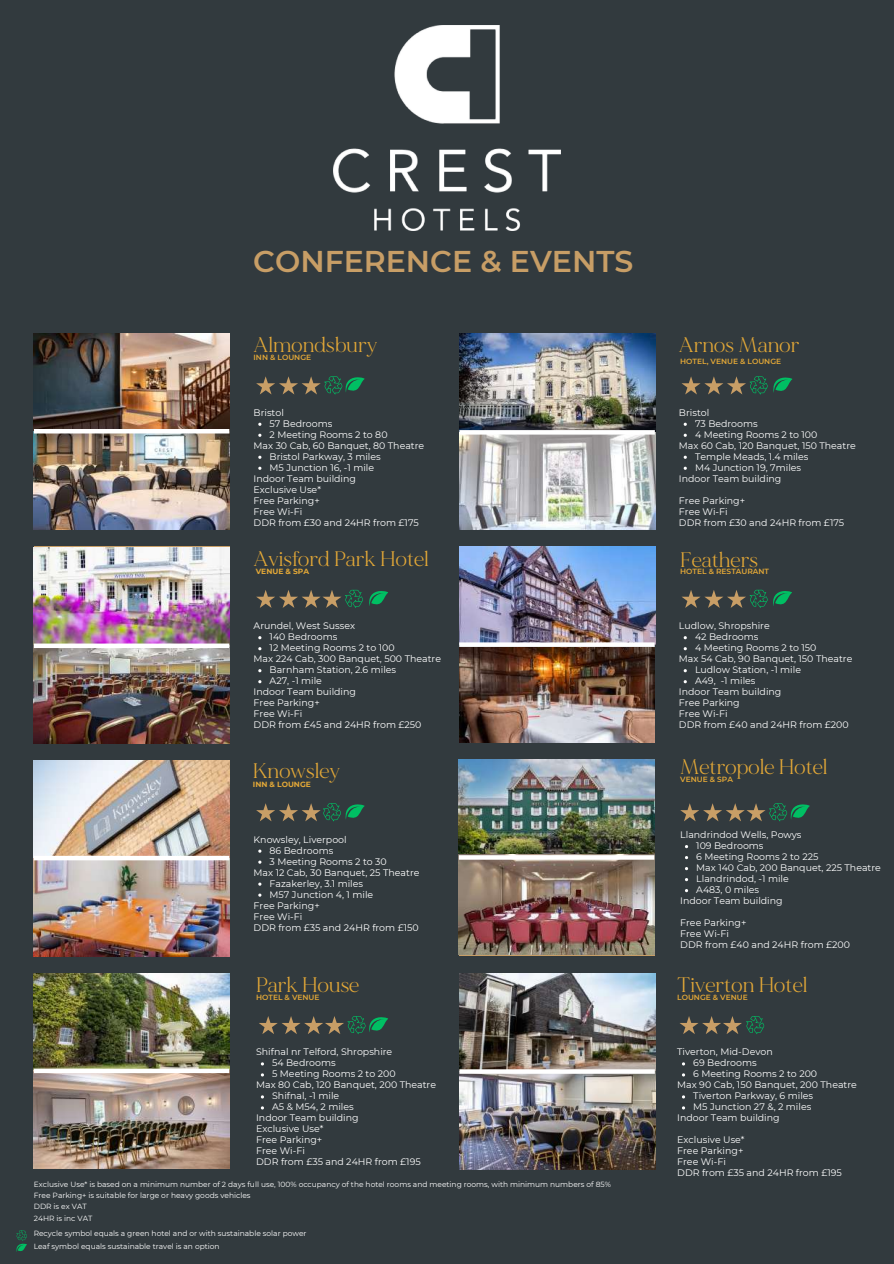
<style>
.page{position:relative;width:894px;height:1264px;background:#fff}
.page>*{position:absolute;margin:0;border:0;box-sizing:border-box;transform-origin:0 0}
.t1{font:600 30px "Montserrat";color:#c89e66}
.t2{font:21px "MADE Mirage";color:#e3a837}
.t3{font:9.45px/10.9px "Montserrat";color:#fff}
.t4{font:7.5px/11.2px "Montserrat";color:#fff}
.t5{font:600 7.5px "Montserrat";color:#e3a837}
.t6{font:700 7.5px "Montserrat";color:#e3a837}
</style>
<div class="page">
<div style="left:0;top:0;width:893px;height:1263px;background:#323a3e"></div>
<svg style="left:681px;top:376px;width:86px;height:18px"></svg>
<svg style="left:256px;top:589px;width:107px;height:19px"></svg>
<img style="left:459px;top:547px;width:196px;height:97px">
<div style="left:459px;top:642px;width:195px;height:5px;background:#fff"></div>
<img style="left:458px;top:759px;width:196px;height:95px">
<img style="left:458px;top:854px;width:196px;height:100px">
<svg style="left:458px;top:855px;width:196px;height:4px"></svg>
<img style="left:459px;top:973px;width:196px;height:196px">
<svg style="left:459px;top:1069px;width:195px;height:4px"></svg>
<img style="left:34px;top:973px;width:196px;height:195px">
<div style="left:34px;top:1068px;width:195px;height:5px;background:#fff"></div>
<img style="left:34px;top:760px;width:196px;height:196px">
<div style="left:34px;top:855px;width:195px;height:5px;background:#fff"></div>
<img style="left:34px;top:548px;width:196px;height:195px">
<div style="left:34px;top:643px;width:195px;height:5px;background:#fff"></div>
<img style="left:34px;top:333px;width:196px;height:196px">
<hr style="left:34px;top:429px;width:195px;height:4px;background:#fff">
<img style="left:459px;top:333px;width:196px;height:197px">
<svg style="left:459px;top:430px;width:195px;height:4px"></svg>
<img style="left:333px;top:25px;width:227px;height:205px">
<svg style="left:773px;top:377px;width:19px;height:16px"></svg>
<svg style="left:681px;top:589px;width:110px;height:19px"></svg>
<svg style="left:680px;top:803px;width:129px;height:18px"></svg>
<svg style="left:259px;top:1016px;width:129px;height:18px"></svg>
<svg style="left:369px;top:591px;width:19px;height:15px"></svg>
<svg style="left:16px;top:1230px;width:10px;height:22px"></svg>
<svg style="left:256px;top:376px;width:108px;height:18px"></svg>
<svg style="left:256px;top:803px;width:108px;height:18px"></svg>
<svg style="left:680px;top:1016px;width:83px;height:18px"></svg>
<img style="left:459px;top:647px;width:195px;height:95px">
<h1 class="t1" style="left:253px;top:243px;width:381px">CONFERENCE &amp; EVENTS</h1>
<h2 class="t2" style="left:253px;top:332px;width:125px">Almondsbury</h2>
<p class="t5" style="left:253px;top:352px;width:59px">INN &amp; LOUNGE</p>
<h2 class="t2" style="left:678px;top:332px;width:122px">Arnos Manor</h2>
<p class="t5" style="left:680px;top:357px;width:102px">HOTEL, VENUE &amp; LOUNGE</p>
<p class="t3" style="left:253px;top:407px;width:32px">Bristol</p>
<p class="t3" style="left:269px;top:418px;width:64px">57 Bedrooms</p>
<p class="t3" style="left:269px;top:429px;width:119px">2 Meeting Rooms 2 to 80</p>
<p class="t3" style="left:253px;top:440px;width:172px">Max 30 Cab, 60 Banquet, 80 Theatre</p>
<p class="t3" style="left:269px;top:451px;width:113px">Bristol Parkway, 3 miles</p>
<p class="t3" style="left:269px;top:462px;width:106px">M5 Junction 16, -1 mile</p>
<p class="t3" style="left:253px;top:473px;width:104px">Indoor Team building</p>
<p class="t3" style="left:253px;top:484px;width:69px">Exclusive Use*</p>
<p class="t3" style="left:253px;top:495px;width:68px">Free Parking+</p>
<p class="t3" style="left:253px;top:506px;width:50px">Free Wi-Fi</p>
<p class="t3" style="left:253px;top:517px;width:167px">DDR from £30 and 24HR from £175</p>
<p class="t3" style="left:678px;top:407px;width:32px">Bristol</p>
<p class="t3" style="left:694px;top:418px;width:64px">73 Bedrooms</p>
<p class="t3" style="left:694px;top:429px;width:124px">4 Meeting Rooms 2 to 100</p>
<p class="t3" style="left:678px;top:440px;width:178px">Max 60 Cab, 120 Banquet, 150 Theatre</p>
<p class="t3" style="left:694px;top:451px;width:115px">Temple Meads, 1.4 miles</p>
<p class="t3" style="left:694px;top:462px;width:108px">M4 Junction 19, 7miles</p>
<p class="t3" style="left:678px;top:473px;width:104px">Indoor Team building</p>
<p class="t3" style="left:678px;top:495px;width:167px">Free Parking+<br>Free Wi-Fi<br>DDR from £30 and 24HR from £175</p>
<h2 class="t2" style="left:253px;top:546px;width:177px">Avisford Park Hotel</h2>
<p class="t6" style="left:256px;top:567px;width:55px">VENUE &amp; SPA</p>
<h2 class="t2" style="left:680px;top:547px;width:79px">Feathers</h2>
<p class="t5" style="left:680px;top:567px;width:90px">HOTEL &amp; RESTAURANT</p>
<p class="t3" style="left:253px;top:620px;width:103px">Arundel, West Sussex</p>
<p class="t3" style="left:269px;top:631px;width:69px">140 Bedrooms</p>
<p class="t3" style="left:269px;top:642px;width:126px">12 Meeting Rooms 2 to 100</p>
<p class="t3" style="left:253px;top:653px;width:189px">Max 224 Cab, 300 Banquet, 500 Theatre</p>
<p class="t3" style="left:269px;top:664px;width:128px">Barnham Station, 2.6 miles</p>
<p class="t3" style="left:269px;top:675px;width:54px">A27, -1 mile</p>
<p class="t3" style="left:253px;top:686px;width:104px">Indoor Team building</p>
<p class="t3" style="left:253px;top:697px;width:68px">Free Parking+</p>
<p class="t3" style="left:253px;top:708px;width:50px">Free Wi-Fi</p>
<p class="t3" style="left:253px;top:719px;width:169px">DDR from £45 and 24HR from £250</p>
<p class="t3" style="left:678px;top:620px;width:92px">Ludlow, Shropshire</p>
<p class="t3" style="left:694px;top:631px;width:65px">42 Bedrooms</p>
<p class="t3" style="left:694px;top:642px;width:123px">4 Meeting Rooms 2 to 150</p>
<p class="t3" style="left:678px;top:653px;width:175px">Max 54 Cab, 90 Banquet, 150 Theatre</p>
<p class="t3" style="left:694px;top:664px;width:108px">Ludlow Station, -1 mile</p>
<p class="t3" style="left:694px;top:675px;width:62px">A49, -1 miles</p>
<p class="t3" style="left:678px;top:686px;width:104px">Indoor Team building</p>
<p class="t3" style="left:678px;top:697px;width:62px">Free Parking</p>
<p class="t3" style="left:678px;top:708px;width:50px">Free Wi-Fi</p>
<p class="t3" style="left:678px;top:719px;width:171px">DDR from £40 and 24HR from £200</p>
<h2 class="t2" style="left:253px;top:758px;width:89px">Knowsley</h2>
<p class="t6" style="left:253px;top:779px;width:59px">INN &amp; LOUNGE</p>
<h2 class="t2" style="left:680px;top:754px;width:149px">Metropole Hotel</h2>
<p class="t5" style="left:680px;top:775px;width:54px">VENUE &amp; SPA</p>
<p class="t3" style="left:253px;top:833px;width:95px">Knowsley, Liverpool</p>
<p class="t3" style="left:269px;top:844px;width:65px">86 Bedrooms</p>
<p class="t3" style="left:269px;top:855px;width:119px">3 Meeting Rooms 2 to 30</p>
<p class="t3" style="left:253px;top:866px;width:167px">Max 12 Cab, 30 Banquet, 25 Theatre</p>
<p class="t3" style="left:269px;top:877px;width:95px">Fazakerley, 3.1 miles</p>
<p class="t3" style="left:269px;top:888px;width:105px">M57 Junction 4, 1 mile</p>
<p class="t3" style="left:253px;top:899px;width:68px">Free Parking+</p>
<p class="t3" style="left:253px;top:910px;width:50px">Free Wi-Fi</p>
<p class="t3" style="left:253px;top:921px;width:166px">DDR from £35 and 24HR from £150</p>
<p class="t3" style="left:680px;top:829px;width:123px">Llandrindod Wells, Powys</p>
<p class="t3" style="left:696px;top:840px;width:69px">109 Bedrooms</p>
<p class="t3" style="left:696px;top:851px;width:124px">6 Meeting Rooms 2 to 225</p>
<p class="t3" style="left:696px;top:862px;width:186px">Max 140 Cab, 200 Banquet, 225 Theatre</p>
<p class="t3" style="left:696px;top:873px;width:94px">Llandrindod, -1 mile</p>
<p class="t3" style="left:696px;top:884px;width:64px">A483, 0 miles</p>
<p class="t3" style="left:680px;top:895px;width:104px">Indoor Team building</p>
<p class="t3" style="left:680px;top:917px;width:171px">Free Parking+<br>Free Wi-Fi<br>DDR from £40 and 24HR from £200</p>
<h2 class="t2" style="left:256px;top:972px;width:105px">Park House</h2>
<p class="t5" style="left:256px;top:992px;width:65px">HOTEL &amp; VENUE</p>
<h2 class="t2" style="left:677px;top:972px;width:132px">Tiverton Hotel</h2>
<p class="t5" style="left:677px;top:992px;width:72px">LOUNGE &amp; VENUE</p>
<p class="t3" style="left:256px;top:1046px;width:138px">Shifnal nr Telford, Shropshire</p>
<p class="t3" style="left:272px;top:1057px;width:65px">54 Bedrooms</p>
<p class="t3" style="left:272px;top:1068px;width:125px">5 Meeting Rooms 2 to 200</p>
<p class="t3" style="left:256px;top:1079px;width:181px">Max 80 Cab, 120 Banquet, 200 Theatre</p>
<p class="t3" style="left:272px;top:1090px;width:69px">Shifnal, -1 mile</p>
<p class="t3" style="left:272px;top:1101px;width:83px">A5 &amp; M54, 2 miles</p>
<p class="t3" style="left:256px;top:1112px;width:104px">Indoor Team building</p>
<p class="t3" style="left:256px;top:1123px;width:69px">Exclusive Use*</p>
<p class="t3" style="left:256px;top:1134px;width:68px">Free Parking+</p>
<p class="t3" style="left:256px;top:1145px;width:50px">Free Wi-Fi</p>
<p class="t3" style="left:256px;top:1156px;width:166px">DDR from £35 and 24HR from £195</p>
<p class="t3" style="left:677px;top:1046px;width:97px">Tiverton, Mid-Devon</p>
<p class="t3" style="left:693px;top:1057px;width:65px">69 Bedrooms</p>
<p class="t3" style="left:693px;top:1068px;width:125px">6 Meeting Rooms 2 to 200</p>
<p class="t3" style="left:677px;top:1079px;width:181px">Max 90 Cab, 150 Banquet, 200 Theatre</p>
<p class="t3" style="left:693px;top:1090px;width:121px">Tiverton Parkway, 6 miles</p>
<p class="t3" style="left:693px;top:1101px;width:120px">M5 Junction 27 &amp;, 2 miles</p>
<p class="t3" style="left:677px;top:1112px;width:104px">Indoor Team building</p>
<p class="t3" style="left:677px;top:1134px;width:166px">Exclusive Use*<br>Free Parking+<br>Free Wi-Fi<br>DDR from £35 and 24HR from £195</p>
<p class="t4" style="left:34px;top:1178px;width:578px">Exclusive Use* is based on a minimum number of 2 days full use, 100% occupancy of the hotel rooms and meeting rooms, with minimum numbers of 85% Free Parking+ is suitable for large or heavy goods vehicles<br>DDR is ex VAT<br>24HR is inc VAT</p>
<p class="t4" style="left:34px;top:1227px;width:274px;line-height:12.5px">Recycle symbol equals a green hotel and or with sustainable solar power<br>Leaf symbol equals sustainable travel is an option</p>
</div>
